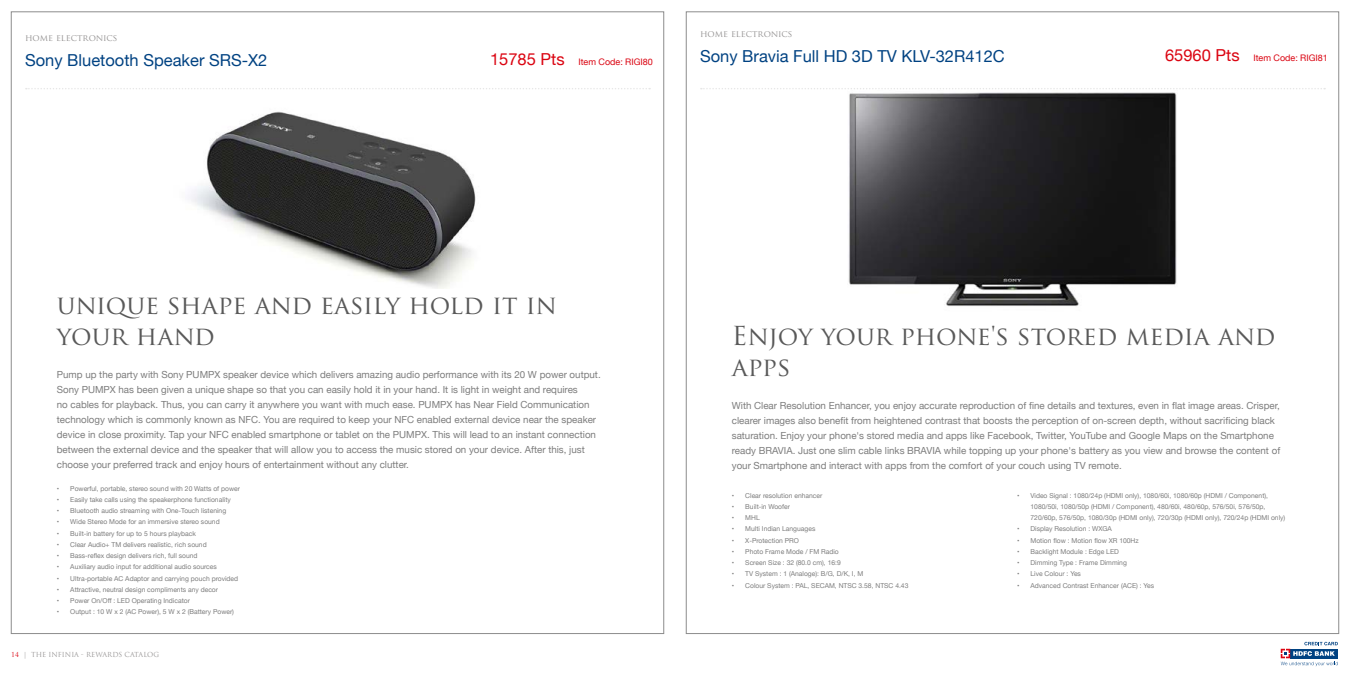
<style>
.page{position:relative;width:1350px;height:675px;background:#fff}
.page>*{position:absolute;margin:0;border:0;box-sizing:border-box;transform-origin:0 0}
.t1{font:25.5px/30.6px "Trajan Pro";letter-spacing:-.015em;color:#595959}
.t2{font:16.5px "Helvetica Neue";color:#004282}
.t3{font:9.75px/15px "Helvetica Neue";color:#7d7d7d}
.t4{font:9px "Helvetica Neue";color:#db0512}
.t5{font:9px "Trajan Pro";color:#969494}
.t6{font:6.75px/11.2px "Helvetica Neue";color:#7d7d7d}
.t7{font:6.75px "Trajan Pro";color:#969494}
.s1{font-size:16.5px}
.s2{color:#db0512}
</style>
<div class="page">
<svg style="left:1281px;top:642px;width:57px;height:24px"></svg>
<svg style="left:26px;top:88px;width:624px;height:1px"></svg>
<svg style="left:701px;top:88px;width:624px;height:1px"></svg>
<img style="left:189px;top:111px;width:287px;height:178px">
<img style="left:848px;top:92px;width:329px;height:214px">
<p class="t5" style="left:25px;top:32px;width:94px">home electronics</p>
<h2 class="t2" style="left:25px;top:48px;width:244px">Sony Bluetooth Speaker SRS-X2</h2>
<p class="t4" style="left:490px;top:56px;width:164px"><span class="s1">15785 Pts</span> Item Code: RIGI80</p>
<p class="t5" style="left:700px;top:28px;width:94px">home electronics</p>
<h2 class="t2" style="left:700px;top:45px;width:306px">Sony Bravia Full HD 3D TV KLV-32R412C</h2>
<p class="t4" style="left:1165px;top:52px;width:164px"><span class="s1">65960 Pts</span> Item Code: RIGI81</p>
<h1 class="t1" style="left:57px;top:290px;width:501px">unique shape and easily hold it in your hand</h1>
<p class="t3" style="left:57px;top:368px;width:545px">Pump up the party with Sony PUMPX speaker device which delivers amazing audio performance with its 20 W power output.<br>Sony PUMPX has been given a unique shape so that you can easily hold it in your hand. It is light in weight and requires<br>no cables for playback. Thus, you can carry it anywhere you want with much ease. PUMPX has Near Field Communication technology which is commonly known as NFC. You are required to keep your NFC enabled external device near the speaker device in close proximity. Tap your NFC enabled smartphone or tablet on the PUMPX. This will lead to an instant connection between the external device and the speaker that will allow you to access the music stored on your device. After this, just choose your preferred track and enjoy hours of entertainment without any clutter.</p>
<p class="t6" style="left:57px;top:483px;width:185px">• Powerful, portable, stereo sound with 20 Watts of power</p>
<p class="t6" style="left:57px;top:494px;width:176px">• Easily take calls using the speakerphone functionality</p>
<p class="t6" style="left:57px;top:505px;width:171px">• Bluetooth audio streaming with One-Touch listening</p>
<p class="t6" style="left:57px;top:517px;width:164px">• Wide Stereo Mode for an immersive stereo sound</p>
<p class="t6" style="left:57px;top:528px;width:141px">• Built-in battery for up to 5 hours playback</p>
<p class="t6" style="left:57px;top:539px;width:151px">• Clear Audio+ TM delivers realistic, rich sound</p>
<p class="t6" style="left:57px;top:550px;width:142px">• Bass-reflex design delivers rich, full sound</p>
<p class="t6" style="left:57px;top:562px;width:162px">• Auxiliary audio input for additional audio sources</p>
<p class="t6" style="left:57px;top:573px;width:183px">• Ultra-portable AC Adaptor and carrying pouch provided</p>
<p class="t6" style="left:57px;top:584px;width:163px">• Attractive, neutral design compliments any decor</p>
<p class="t6" style="left:57px;top:595px;width:135px">• Power On/Off : LED Operating Indicator</p>
<p class="t6" style="left:57px;top:607px;width:179px">• Output : 10 W x 2 (AC Power), 5 W x 2 (Battery Power)</p>
<p class="t7" style="left:11px;top:650px;width:149px"><span class="s2">14</span> | The infinia - Rewards Catalog</p>
<h1 class="t1" style="left:732px;top:320px;width:545px">E njoy your phone's stored media and apps</h1>
<p class="t3" style="left:732px;top:398px;width:550px">With Clear Resolution Enhancer, you enjoy accurate reproduction of fine details and textures, even in flat image areas. Crisper, clearer images also benefit from heightened contrast that boosts the perception of on-screen depth, without sacrificing black saturation. Enjoy your phone's stored media and apps like Facebook, Twitter, YouTube and Google Maps on the Smartphone ready BRAVIA. Just one slim cable links BRAVIA while topping up your phone's battery as you view and browse the content of your Smartphone and interact with apps from the comfort of your couch using TV remote.</p>
<p class="t6" style="left:732px;top:490px;width:92px">• Clear resolution enhancer</p>
<p class="t6" style="left:732px;top:501px;width:60px">• Built-in Woofer</p>
<p class="t6" style="left:732px;top:513px;width:30px">• MHL</p>
<p class="t6" style="left:732px;top:524px;width:85px">• Multi Indian Languages</p>
<p class="t6" style="left:732px;top:535px;width:69px">• X-Protection PRO</p>
<p class="t6" style="left:732px;top:546px;width:109px">• Photo Frame Mode / FM Radio</p>
<p class="t6" style="left:732px;top:558px;width:111px">• Screen Size : 32 (80.0 cm), 16:9</p>
<p class="t6" style="left:732px;top:569px;width:133px">• TV System : 1 (Analoge): B/G, D/K, I, M</p>
<p class="t6" style="left:732px;top:580px;width:178px">• Colour System : PAL, SECAM, NTSC 3.58, NTSC 4.43</p>
<p class="t6" style="left:1030px;top:490px;width:256px;text-indent:-14px">• Video Signal : 1080/24p (HDMI only), 1080/60i, 1080/60p (HDMI / Component),<br>1080/50i, 1080/50p (HDMI / Component), 480/60i, 480/60p, 576/50i, 576/50p,<br>720/60p, 576/50p, 1080/30p (HDMI only), 720/30p (HDMI only), 720/24p (HDMI only)</p>
<p class="t6" style="left:1017px;top:524px;width:97px">• Display Resolution : WXGA</p>
<p class="t6" style="left:1017px;top:535px;width:123px">• Motion flow : Motion flow XR 100Hz</p>
<p class="t6" style="left:1017px;top:546px;width:103px">• Backlight Module : Edge LED</p>
<p class="t6" style="left:1017px;top:558px;width:111px">• Dimming Type : Frame Dimming</p>
<p class="t6" style="left:1017px;top:569px;width:66px">• Live Colour : Yes</p>
<p class="t6" style="left:1017px;top:580px;width:139px">• Advanced Contrast Enhancer (ACE) : Yes</p>
</div>
